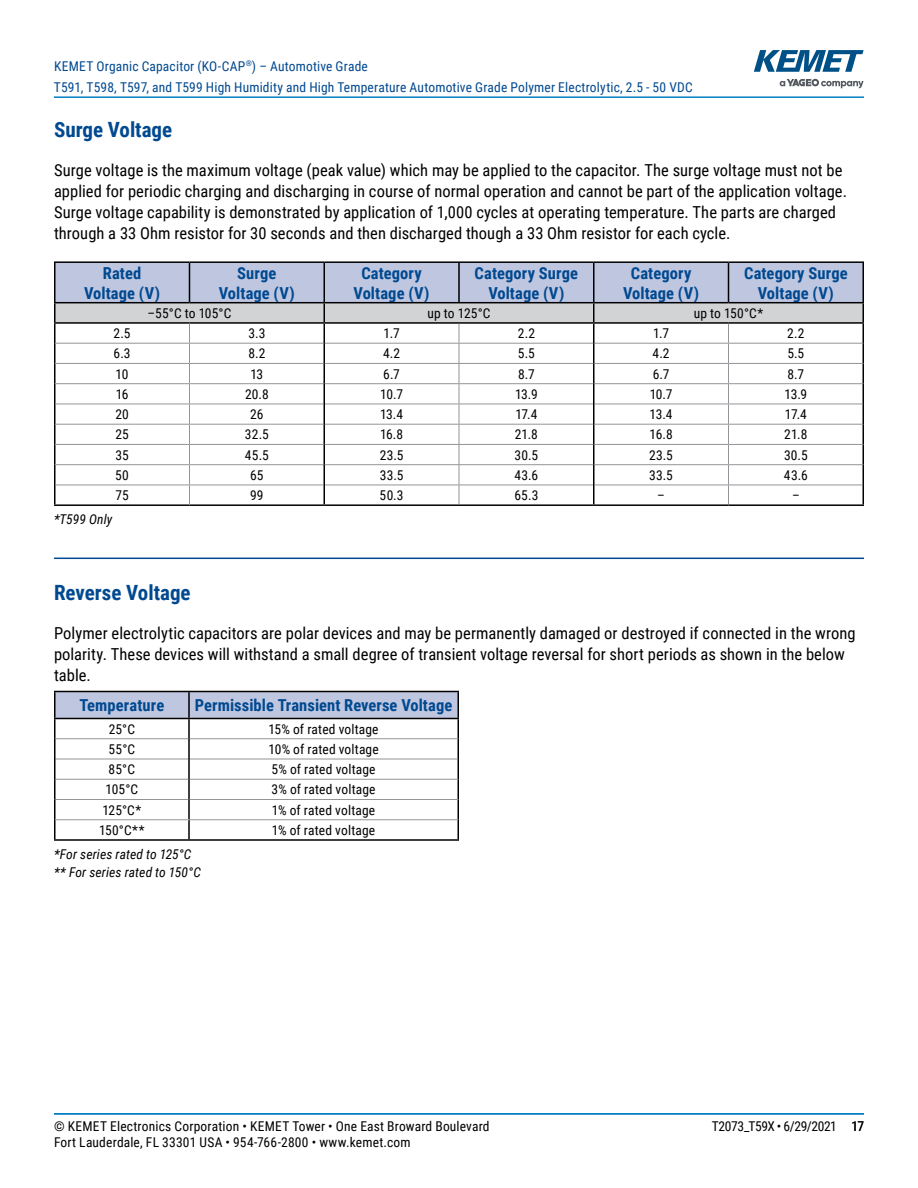
<style>
.page{position:relative;width:918px;height:1188px;background:#fff}
.page>*{position:absolute;margin:0;border:0;box-sizing:border-box;transform-origin:0 0}
.t1{font:700 21px "Roboto Condensed";color:#004990}
.t2{font:16.5px/21px "Roboto Condensed";letter-spacing:.005em;color:#000}
.t3{font:700 16.5px/19.8px "Roboto Condensed";letter-spacing:.005em;color:#004990;text-align:center}
.t4{font:13.5px "Roboto Condensed";letter-spacing:.01em;color:#000}
.t5{font:13.5px/21px "Roboto Condensed";letter-spacing:.015em;color:#004990}
.t6{font:italic 13.5px/18px "Roboto Condensed";letter-spacing:.005em;color:#000}
.t7{font:13.5px "Roboto Condensed";letter-spacing:-.025em;color:#000}
</style>
<div class="page">
<hr style="left:54px;top:1113px;width:810px;height:2px;background:#007dc3">
<hr style="left:54px;top:96px;width:810px;height:2px;background:#007dc3">
<svg style="left:780px;top:79px;width:84px;height:9px"></svg>
<svg style="left:754px;top:50px;width:110px;height:22px"></svg>
<hr style="left:54px;top:558px;width:810px;height:1px;background:#004990">
<hr style="left:189px;top:504px;width:135px;height:2px;background:#000">
<hr style="left:324px;top:504px;width:135px;height:2px;background:#000">
<hr style="left:459px;top:504px;width:135px;height:2px;background:#000">
<hr style="left:594px;top:504px;width:134px;height:2px;background:#000">
<hr style="left:729px;top:504px;width:135px;height:2px;background:#000">
<hr style="left:189px;top:261px;width:135px;height:2px;background:#000">
<hr style="left:324px;top:261px;width:135px;height:2px;background:#000">
<hr style="left:459px;top:261px;width:135px;height:2px;background:#000">
<hr style="left:594px;top:261px;width:134px;height:2px;background:#000">
<hr style="left:729px;top:261px;width:135px;height:2px;background:#000">
<hr style="left:54px;top:261px;width:135px;height:2px;background:#000">
<hr style="left:54px;top:504px;width:135px;height:2px;background:#000">
<svg style="left:54px;top:262px;width:810px;height:242px"></svg>
<hr style="left:189px;top:839px;width:270px;height:2px;background:#000">
<hr style="left:189px;top:691px;width:270px;height:1px;background:#000">
<hr style="left:54px;top:691px;width:135px;height:1px;background:#000">
<svg style="left:54px;top:692px;width:405px;height:147px"></svg>
<hr style="left:54px;top:839px;width:135px;height:2px;background:#000">
<hr style="left:56px;top:819px;width:133px;height:1px;background:#939598">
<p class="t5" style="left:54px;top:55px;width:640px">KEMET Organic Capacitor (KO-CAP<sup>®</sup>) – Automotive Grade<br>T591, T598, T597, and T599 High Humidity and High Temperature Automotive Grade Polymer Electrolytic, 2.5 - 50 VDC</p>
<p class="t1" style="left:54px;top:115px;width:120px">Surge Voltage</p>
<p class="t2" style="left:54px;top:159px;width:795px">Surge voltage is the maximum voltage (peak value) which may be applied to the capacitor. The surge voltage must not be applied for periodic charging and discharging in course of normal operation and cannot be part of the application voltage.<br>Surge voltage capability is demonstrated by application of 1,000 cycles at operating temperature. The parts are charged through a 33 Ohm resistor for 30 seconds and then discharged though a 33 Ohm resistor for each cycle.</p>
<p class="t3" style="left:84px;top:262px;width:77px">Rated<br>Voltage (V)</p>
<p class="t3" style="left:219px;top:262px;width:77px">Surge<br>Voltage (V)</p>
<p class="t3" style="left:354px;top:262px;width:77px">Category<br>Voltage (V)</p>
<p class="t3" style="left:475px;top:262px;width:105px">Category Surge<br>Voltage (V)</p>
<p class="t3" style="left:623px;top:262px;width:77px">Category<br>Voltage (V)</p>
<p class="t3" style="left:744px;top:262px;width:105px">Category Surge<br>Voltage (V)</p>
<p class="t4" style="left:148px;top:304px;width:85px">–55°C to 105°C</p>
<p class="t4" style="left:428px;top:304px;width:64px">up to 125°C</p>
<p class="t4" style="left:694px;top:304px;width:71px">up to 150°C*</p>
<p class="t4" style="left:114px;top:324px;width:19px">2.5</p>
<p class="t4" style="left:248px;top:324px;width:18px">3.3</p>
<p class="t4" style="left:384px;top:324px;width:18px">1.7</p>
<p class="t4" style="left:518px;top:324px;width:19px">2.2</p>
<p class="t4" style="left:653px;top:324px;width:18px">1.7</p>
<p class="t4" style="left:787px;top:324px;width:19px">2.2</p>
<p class="t4" style="left:114px;top:344px;width:19px">6.3</p>
<p class="t4" style="left:248px;top:344px;width:19px">8.2</p>
<p class="t4" style="left:383px;top:344px;width:19px">4.2</p>
<p class="t4" style="left:518px;top:344px;width:18px">5.5</p>
<p class="t4" style="left:653px;top:344px;width:19px">4.2</p>
<p class="t4" style="left:787px;top:344px;width:18px">5.5</p>
<p class="t4" style="left:116px;top:364px;width:14px">10</p>
<p class="t4" style="left:250px;top:364px;width:14px">13</p>
<p class="t4" style="left:383px;top:364px;width:18px">6.7</p>
<p class="t4" style="left:518px;top:364px;width:18px">8.7</p>
<p class="t4" style="left:653px;top:364px;width:18px">6.7</p>
<p class="t4" style="left:788px;top:364px;width:18px">8.7</p>
<p class="t4" style="left:116px;top:385px;width:14px">16</p>
<p class="t4" style="left:245px;top:385px;width:25px">20.8</p>
<p class="t4" style="left:380px;top:385px;width:24px">10.7</p>
<p class="t4" style="left:515px;top:385px;width:24px">13.9</p>
<p class="t4" style="left:650px;top:385px;width:24px">10.7</p>
<p class="t4" style="left:785px;top:385px;width:24px">13.9</p>
<p class="t4" style="left:115px;top:405px;width:15px">20</p>
<p class="t4" style="left:250px;top:405px;width:15px">26</p>
<p class="t4" style="left:380px;top:405px;width:25px">13.4</p>
<p class="t4" style="left:515px;top:405px;width:24px">17.4</p>
<p class="t4" style="left:650px;top:405px;width:25px">13.4</p>
<p class="t4" style="left:785px;top:405px;width:24px">17.4</p>
<p class="t4" style="left:115px;top:425px;width:15px">25</p>
<p class="t4" style="left:245px;top:425px;width:25px">32.5</p>
<p class="t4" style="left:380px;top:425px;width:25px">16.8</p>
<p class="t4" style="left:515px;top:425px;width:25px">21.8</p>
<p class="t4" style="left:650px;top:425px;width:25px">16.8</p>
<p class="t4" style="left:784px;top:425px;width:25px">21.8</p>
<p class="t4" style="left:115px;top:445px;width:15px">35</p>
<p class="t4" style="left:245px;top:445px;width:25px">45.5</p>
<p class="t4" style="left:380px;top:445px;width:25px">23.5</p>
<p class="t4" style="left:515px;top:445px;width:25px">30.5</p>
<p class="t4" style="left:649px;top:445px;width:25px">23.5</p>
<p class="t4" style="left:784px;top:445px;width:25px">30.5</p>
<p class="t4" style="left:115px;top:466px;width:15px">50</p>
<p class="t4" style="left:250px;top:466px;width:15px">65</p>
<p class="t4" style="left:380px;top:466px;width:25px">33.5</p>
<p class="t4" style="left:514px;top:466px;width:25px">43.6</p>
<p class="t4" style="left:649px;top:466px;width:25px">33.5</p>
<p class="t4" style="left:784px;top:466px;width:25px">43.6</p>
<p class="t4" style="left:115px;top:486px;width:15px">75</p>
<p class="t4" style="left:250px;top:486px;width:15px">99</p>
<p class="t4" style="left:380px;top:486px;width:25px">50.3</p>
<p class="t4" style="left:514px;top:486px;width:25px">65.3</p>
<p class="t4" style="left:657px;top:486px;width:9px">–</p>
<p class="t4" style="left:792px;top:486px;width:9px">–</p>
<p class="t6" style="left:54px;top:510px;width:60px">*T599 Only</p>
<p class="t1" style="left:54px;top:577px;width:138px">Reverse Voltage</p>
<p class="t2" style="left:54px;top:622px;width:803px">Polymer electrolytic capacitors are polar devices and may be permanently damaged or destroyed if connected in the wrong polarity. These devices will withstand a small degree of transient voltage reversal for short periods as shown in the below table.</p>
<p class="t3" style="left:79px;top:695px;width:86px">Temperature</p>
<p class="t3" style="left:195px;top:695px;width:259px">Permissible Transient Reverse Voltage</p>
<p class="t4" style="left:109px;top:719px;width:28px">25°C</p>
<p class="t4" style="left:269px;top:719px;width:112px">15% of rated voltage</p>
<p class="t4" style="left:109px;top:740px;width:28px">55°C</p>
<p class="t4" style="left:268px;top:740px;width:112px">10% of rated voltage</p>
<p class="t4" style="left:109px;top:760px;width:28px">85°C</p>
<p class="t4" style="left:272px;top:760px;width:106px">5% of rated voltage</p>
<p class="t4" style="left:106px;top:780px;width:34px">105°C</p>
<p class="t4" style="left:272px;top:780px;width:105px">3% of rated voltage</p>
<p class="t4" style="left:102px;top:800px;width:41px">125°C*</p>
<p class="t4" style="left:272px;top:800px;width:105px">1% of rated voltage</p>
<p class="t4" style="left:99px;top:821px;width:47px">150°C**</p>
<p class="t4" style="left:272px;top:821px;width:105px">1% of rated voltage</p>
<p class="t6" style="left:54px;top:844px;width:148px">*For series rated to 125°C ** For series rated to 150°C</p>
<p class="t4" style="left:54px;top:1116px;width:437px">© KEMET Electronics Corporation • KEMET Tower • One East Broward Boulevard</p>
<p class="t7" style="left:712px;top:1116px;width:127px">T2073_T59X • 6/29/2021</p>
<p class="t4" style="left:54px;top:1133px;width:358px">Fort Lauderdale, FL 33301 USA • 954-766-2800 • www.kemet.com</p>
<p class="t4" style="left:852px;top:1116px;width:14px">17</p>
</div>
